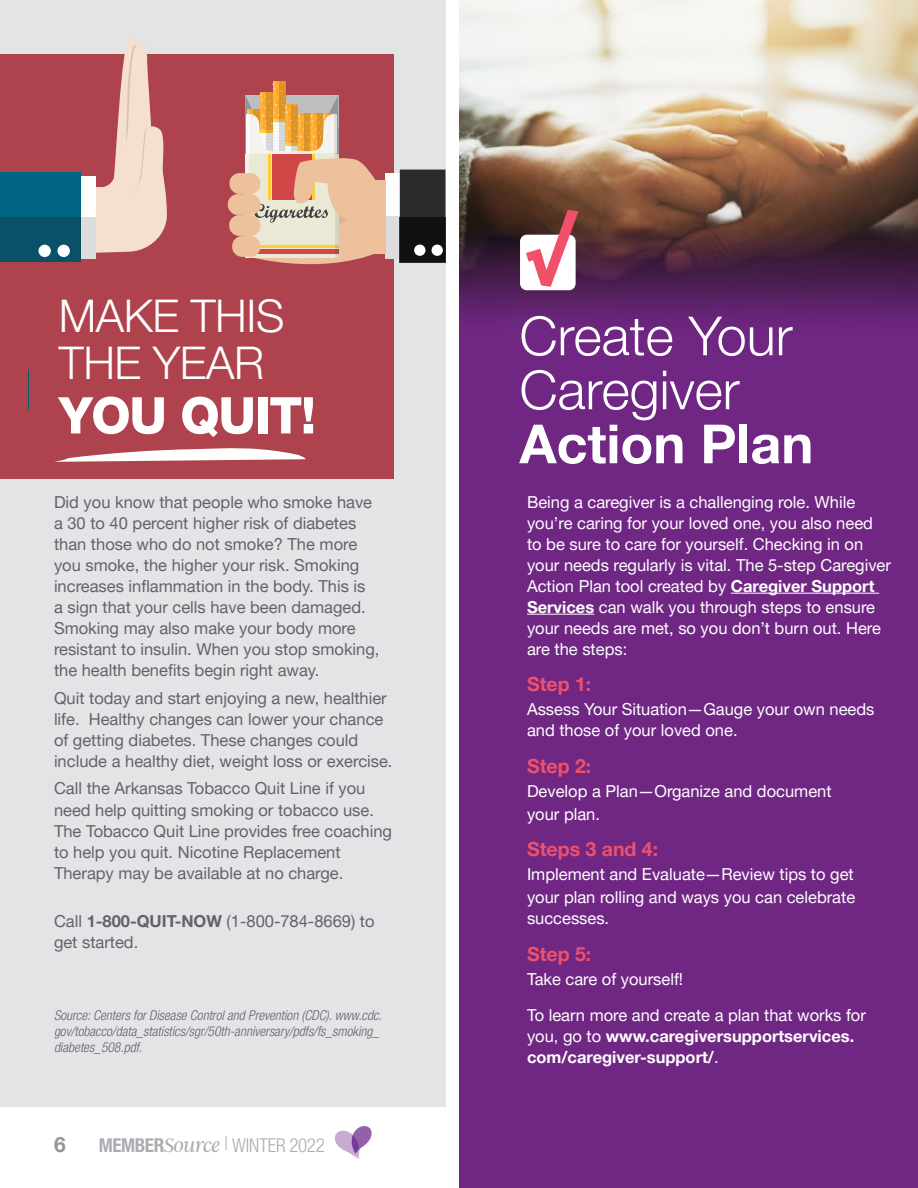
<style>
.page{position:relative;width:918px;height:1188px;background:#fff}
.page>*{position:absolute;margin:0;border:0;box-sizing:border-box;transform-origin:0 0}
.t1{font:300 54px/54px "Helvetica Neue LT Pro";color:#fff}
.t2{font:800 50.7px "Helvetica Neue LT Pro";letter-spacing:-.025em;color:#fff}
.t3{font:300 45px/47px "Helvetica Neue LT Pro";letter-spacing:-.01em;color:#fff}
.t4{font:700 21px "Helvetica Neue LT Pro";color:#939598}
.t5{font:700 19.5px "Helvetica Neue LT Pro";color:#f05169}
.t6{font:300 condensed 19.05px "Helvetica Neue LT Pro";letter-spacing:-.01em;color:#aaadb1}
.t7{font:16.5px/21px "Helvetica Neue LT Pro";color:#626368}
.t8{font:16.5px/21px "Helvetica Neue LT Pro";color:#fff}
.t9{font:700 16.5px/21px "Helvetica Neue LT Pro";color:#fff}
.t10{font:italic 300 condensed 13.5px/16.2px "Helvetica Neue LT Pro";color:#626368}
.s1{font-weight:700}
.s2{font-family:"Argent CF";font-style:italic;font-stretch:normal;font-size:21.45px}
.s3{font-weight:400}
</style>
<div class="page">
<div style="left:460px;top:0;width:458px;height:1188px;background:#702784"></div>
<hr style="left:731px;top:593px;width:148px;height:1px;background:#fff">
<hr style="left:527px;top:614px;width:67px;height:1px;background:#fff">
<img style="left:460px;top:0;width:458px;height:321px">
<div style="left:520px;top:235px;width:56px;height:55px;background:#fff;border-radius:7px"></div>
<div style="left:0;top:0;width:446px;height:1107px;background:#e3e4e6"></div>
<div style="left:0;top:54px;width:393px;height:424px;background:#af434d"></div>
<svg style="left:54px;top:448px;width:252px;height:14px"></svg>
<svg style="left:80px;top:38px;width:87px;height:216px"></svg>
<div style="left:80px;top:176px;width:15px;height:83px;background:#fff"></div>
<div style="left:0;top:172px;width:80px;height:90px;background:#006584"></div>
<div style="left:0;top:217px;width:80px;height:45px;background:#0a5066"></div>
<div style="left:57px;top:245px;width:13px;height:12px;background:#fff;border-radius:50%"></div>
<div style="left:38px;top:245px;width:13px;height:12px;background:#fff;border-radius:50%"></div>
<div style="left:80px;top:217px;width:15px;height:42px;background:#dedddd"></div>
<div style="left:385px;top:173px;width:15px;height:86px;background:#d7d7d7"></div>
<div style="left:400px;top:170px;width:46px;height:92px;background:#2b2b2b"></div>
<div style="left:400px;top:217px;width:46px;height:45px;background:#101010"></div>
<div style="left:414px;top:245px;width:12px;height:11px;background:#fff;border-radius:50%"></div>
<div style="left:432px;top:245px;width:11px;height:11px;background:#fff;border-radius:50%"></div>
<div style="left:385px;top:217px;width:15px;height:42px;background:#373636"></div>
<div style="left:273px;top:81px;width:12px;height:41px;background:#fea827"></div>
<div style="left:279px;top:81px;width:6px;height:129px;background:#dd9325"></div>
<hr style="left:273px;top:81px;width:3px;height:129px;background:#fff">
<div style="left:229px;top:173px;width:31px;height:21px;background:#ecc19c;border-radius:10px"></div>
<div style="left:228px;top:194px;width:32px;height:21px;background:#ecc19c;border-radius:10px"></div>
<div style="left:229px;top:215px;width:31px;height:21px;background:#ecc19c;border-radius:10px"></div>
<div style="left:232px;top:236px;width:28px;height:21px;background:#ecc19c;border-radius:10px"></div>
<svg style="left:245px;top:82px;width:154px;height:194px"></svg>
<div style="left:375px;top:180px;width:10px;height:73px;background:#ecc19c"></div>
<svg style="left:335px;top:1126px;width:37px;height:33px"></svg>
<svg style="left:522px;top:204px;width:57px;height:85px"></svg>
<h2 class="t3" style="left:59px;top:292px;width:227px">MAKE THIS<br>THE YEAR</h2>
<h2 class="t2" style="left:59px;top:385px;width:259px">YOU QUIT!</h2>
<p class="t7" style="left:54px;top:491px;width:327px">Did you know that people who smoke have a 30 to 40 percent higher risk of diabetes than those who do not smoke? The more you smoke, the higher your risk. Smoking increases inflammation in the body. This is<br>a sign that your cells have been damaged.<br>Smoking may also make your body more resistant to insulin. When you stop smoking, the health benefits begin right away.</p>
<p class="t7" style="left:54px;top:687px;width:340px">Quit today and start enjoying a new, healthier life. Healthy changes can lower your chance of getting diabetes. These changes could include a healthy diet, weight loss or exercise.</p>
<p class="t7" style="left:54px;top:778px;width:340px">Call the Arkansas Tobacco Quit Line if you need help quitting smoking or tobacco use.<br>The Tobacco Quit Line provides free coaching to help you quit. Nicotine Replacement Therapy may be available at no charge.</p>
<p class="t7" style="left:54px;top:911px;width:322px">Call <span class="s1">1-800-QUIT-NOW</span> (1-800-784-8669) to get started.</p>
<p class="t10" style="left:54px;top:1007px;width:329px">Source: Centers for Disease Control and Prevention (CDC). www.cdc. gov/tobacco/data_statistics/sgr/50th-anniversary/pdfs/fs_smoking_ diabetes_508.pdf.</p>
<p class="t4" style="left:54px;top:1132px;width:13px">6</p>
<p class="t6" style="left:99px;top:1134px;width:228px"><span class="s1">MEMBER</span><span class="s2">Source</span> | WINTER 2022</p>
<h2 class="t1" style="left:519px;top:308px;width:295px">Create Your<br>Caregiver<br><span class="s1">Action Plan</span></h2>
<p class="t8" style="left:527px;top:491px;width:365px">Being a caregiver is a challenging role. While you’re caring for your loved one, you also need to be sure to care for yourself. Checking in on your needs regularly is vital. The 5-step Caregiver Action Plan tool created by <span class="s1">Caregiver Support Services</span> can walk you through steps to ensure your needs are met, so you don’t burn out. Here are the steps:</p>
<p class="t5" style="left:527px;top:672px;width:66px">Step 1:</p>
<p class="t8" style="left:527px;top:699px;width:349px">Assess Your Situation—Gauge your own needs and those of your loved one.</p>
<p class="t5" style="left:527px;top:754px;width:66px">Step 2:</p>
<p class="t8" style="left:527px;top:780px;width:306px;line-height:22.5px">Develop a Plan—Organize and document your plan.</p>
<p class="t5" style="left:527px;top:837px;width:133px">Steps 3 and 4:</p>
<p class="t8" style="left:527px;top:863px;width:330px;line-height:22.5px">Implement and Evaluate—Review tips to get your plan rolling and ways you can celebrate</p>
<p class="t8" style="left:527px;top:907px;width:84px">successes.</p>
<p class="t5" style="left:527px;top:942px;width:66px">Step 5:</p>
<p class="t8" style="left:527px;top:968px;width:158px">Take care of yourself!</p>
<p class="t9" style="left:527px;top:1005px;width:340px"><span class="s3">To learn more and create a plan that works for you, go to</span> www.caregiversupportservices. com/caregiver-support/<span class="s3">.</span></p>
</div>
